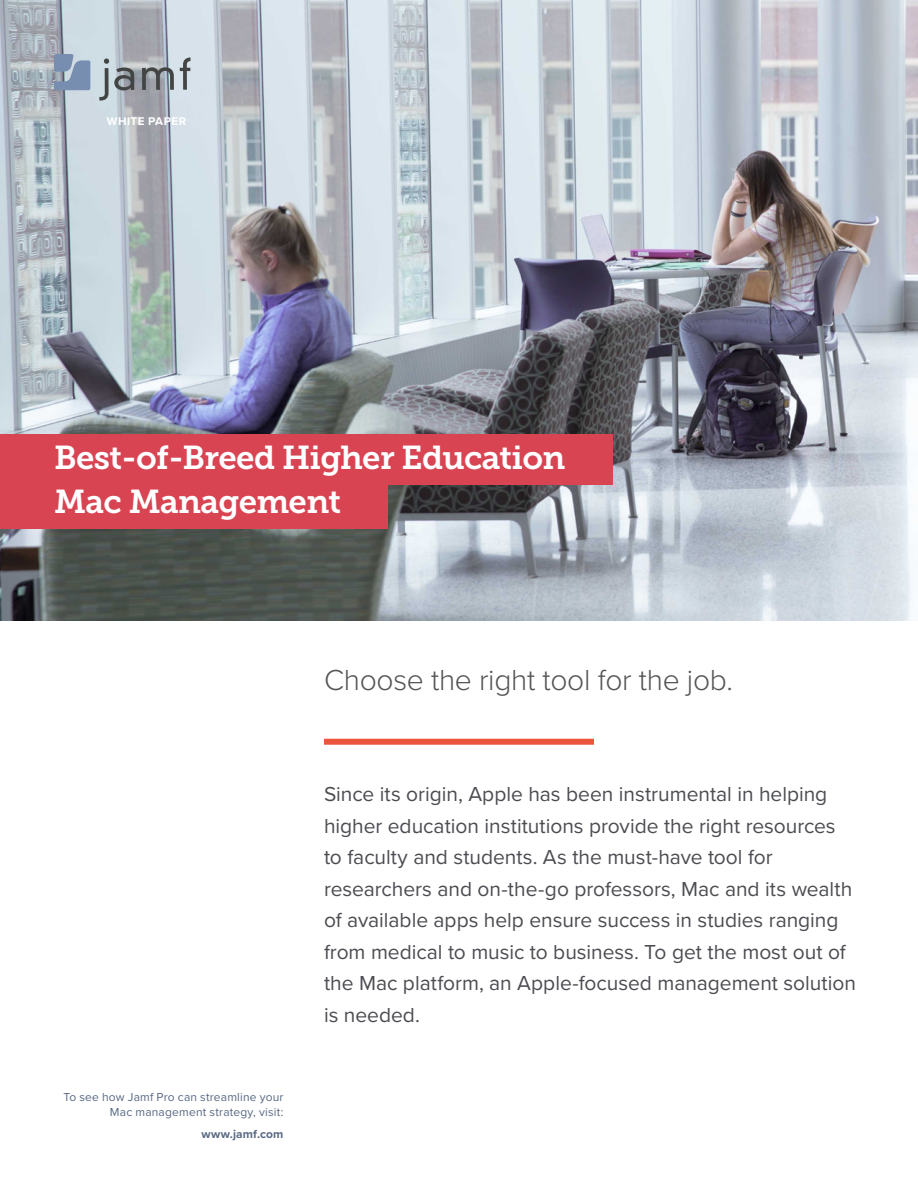
<style>
.page{position:relative;width:918px;height:1188px;background:#fff}
.page>*{position:absolute;margin:0;border:0;box-sizing:border-box;transform-origin:0 0}
.HEADLINE{font:33px/43.5px "Museo Slab 700";letter-spacing:-.02em;color:#fff}
.First_HEADLINE{font:300 30px "Proxima Nova";letter-spacing:-.01em;color:#565455}
.Intro{font:21px/31.5px "Proxima Nova";color:#4c4d52}
.t1{font:12px/15px "Proxima Nova";letter-spacing:.015em;color:#586983;text-align:right}
.t2{font:700 12px "Proxima Nova";letter-spacing:.015em;color:#586983}
.t3{font:700 11.55px "Proxima Nova";letter-spacing:.04em;color:#fff}
</style>
<div class="page">
<img style="left:0;top:0;width:918px;height:621px">
<svg style="left:142px;top:67px;width:32px;height:23px"></svg>
<svg style="left:180px;top:57px;width:11px;height:33px"></svg>
<svg style="left:54px;top:54px;width:36px;height:36px"></svg>
<svg style="left:99px;top:58px;width:35px;height:43px;background:#9ea6ac"></svg>
<div style="left:0;top:434px;width:612px;height:50px;background:#d94453"></div>
<div style="left:0;top:478px;width:388px;height:51px;background:#d94453"></div>
<div style="left:324px;top:739px;width:270px;height:6px;background:#ea553c"></div>
<p class="t3" style="left:107px;top:115px;width:81px">WHITE PAPER</p>
<p class="HEADLINE" style="left:54px;top:436px;width:513px">Best-of-Breed Higher Education<br>Mac Management</p>
<p class="First_HEADLINE" style="left:324px;top:662px;width:411px">Choose the right tool for the job.</p>
<p class="t1" style="left:63px;top:1090px;width:222px">To see how Jamf Pro can streamline your<br>Mac management strategy, visit:</p>
<p class="t2" style="left:201px;top:1127px;width:84px">www.jamf.com</p>
<p class="Intro" style="left:324px;top:779px;width:533px">Since its origin, Apple has been instrumental in helping higher education institutions provide the right resources to faculty and students. As the must-have tool for researchers and on-the-go professors, Mac and its wealth of available apps help ensure success in studies ranging from medical to music to business. To get the most out of the Mac platform, an Apple-focused management solution is needed.</p>
</div>
